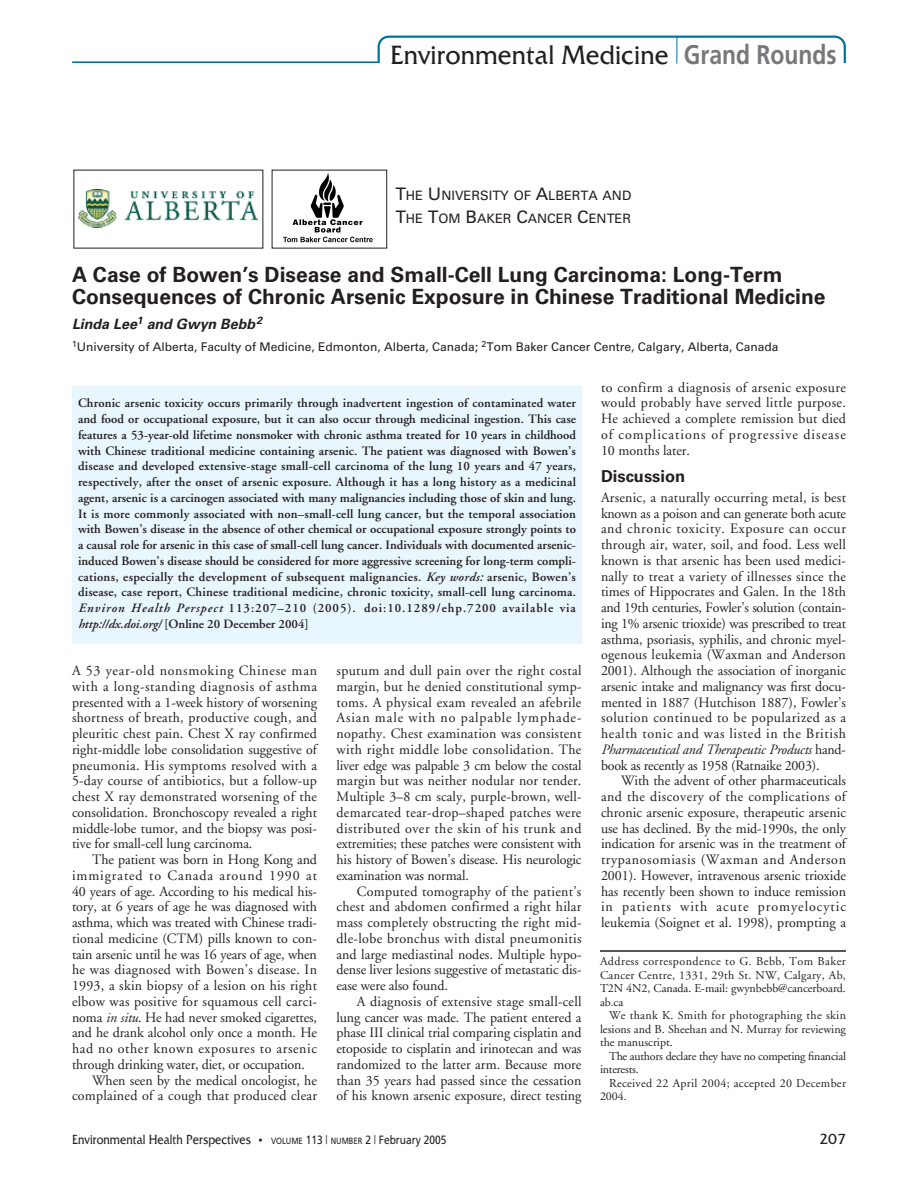
<style>
.page{position:relative;width:918px;height:1188px;background:#fff}
.page>*{position:absolute;margin:0;border:0;box-sizing:border-box;transform-origin:0 0}
.t1{font:27px "Friz Quadrata IT Cby BT";color:#231f20;scale:.95 1}
.t2{font:700 21px/22.5px "Univers";color:#231f20}
.t3{font:700 16.5px "Univers";color:#231f20}
.t4{font:15px "Friz Quadrata IT Cby BT";color:#231f20}
.t5{font:14.25px/15.8px "Adobe Garamond";letter-spacing:-.005em;color:#231f20;text-align:justify}
.t6{font:14.25px "Adobe Garamond";letter-spacing:.02em;color:#231f20}
.t7{font:14.25px "Adobe Garamond";letter-spacing:.025em;color:#231f20}
.t8{font:14.25px "Adobe Garamond";letter-spacing:.015em;color:#231f20}
.t9{font:14.25px "Adobe Garamond";letter-spacing:.045em;color:#231f20}
.t10{font:14.25px "Adobe Garamond";letter-spacing:.065em;color:#231f20}
.t11{font:italic 700 14.25px "Univers";color:#231f20}
.t12{font:13.5px "Friz Quadrata IT Cby BT";color:#231f20;scale:.85 1}
.t13{font:12.9px/22.5px "Univers";color:#231f20}
.t14{font:600 12.75px/15.8px "Adobe Garamond";letter-spacing:.075em;color:#231f20;text-align:justify}
.t15{font:12px/13.5px "Adobe Garamond";color:#231f20;text-align:justify}
.t16{font:12px "Univers";color:#231f20}
.t17{font:12px/13.5px "Adobe Garamond";letter-spacing:-.02em;color:#231f20}
.t18{font:12px/13.5px "Adobe Garamond";letter-spacing:.025em;color:#231f20}
.s1{font-family:"Frutiger";font-weight:700;color:#76787b}
.s2{font-size:17.25px}
.s3{font-style:italic}
.s4{font-size:10.5px}
.s5{font-family:"Frutiger";font-size:9px}
.s6{font-family:"Frutiger";font-size:12px}
.s7{font-family:"Frutiger";font-weight:300;font-size:12px}
</style>
<div class="page">
<hr style="left:600px;top:950px;width:246px;height:2px;background:#231f20">
<div style="left:72px;top:386px;width:510px;height:258px;background:#e8f6fd"></div>
<img style="left:283px;top:173px;width:90px;height:70px">
<img style="left:79px;top:190px;width:178px;height:37px">
<hr style="left:72px;top:61px;width:550px;height:3px;background:#0074a1">
<svg style="left:378px;top:36px;width:468px;height:28px"></svg>
<h1 class="t1" style="left:390px;top:44px;width:472px">Environmental Medicine <span class="s1">Grand Rounds</span></h1>
<p class="t13" style="left:395px;top:185px;width:237px"><span class="s2">T</span>HE <span class="s2">U</span>NIVERSITY OF <span class="s2">A</span>LBERTA AND<br><span class="s2">T</span>HE <span class="s2">T</span>OM <span class="s2">B</span>AKER <span class="s2">C</span>ANCER <span class="s2">C</span>ENTER</p>
<h2 class="t2" style="left:72px;top:265px;width:755px">A Case of Bowen’s Disease and Small-Cell Lung Carcinoma: Long-Term<br>Consequences of Chronic Arsenic Exposure in Chinese Traditional Medicine</h2>
<p class="t11" style="left:72px;top:318px;width:194px">Linda Lee<sup>1</sup> and Gwyn Bebb<sup>2</sup></p>
<p class="t16" style="left:72px;top:343px;width:708px"><sup>1</sup>University of Alberta, Faculty of Medicine, Edmonton, Alberta, Canada; <sup>2</sup>Tom Baker Cancer Centre, Calgary, Alberta, Canada</p>
<p class="t14" style="left:78px;top:397px;width:500px">Chronic arsenic toxicity occurs primarily through inadvertent ingestion of contaminated water and food or occupational exposure, but it can also occur through medicinal ingestion. This case features a 53-year-old lifetime nonsmoker with chronic asthma treated for 10 years in childhood with Chinese traditional medicine containing arsenic. The patient was diagnosed with Bowen’s disease and developed extensive-stage small-cell carcinoma of the lung 10 years and 47 years, respectively, after the onset of arsenic exposure. Although it has a long history as a medicinal agent, arsenic is a carcinogen associated with many malignancies including those of skin and lung.<br>It is more commonly associated with non–small-cell lung cancer, but the temporal association with Bowen’s disease in the absence of other chemical or occupational exposure strongly points to a causal role for arsenic in this case of small-cell lung cancer. Individuals with documented arsenic&shy;induced Bowen’s disease should be considered for more aggressive screening for long-term compli&shy;cations, especially the development of subsequent malignancies. <span class="s3">Key words:</span> arsenic, Bowen’s disease, case report, Chinese traditional medicine, chronic toxicity, small-cell lung carcinoma.<br><span class="s3">Environ Health Perspect</span> 113:207–210 (2005). doi:10.1289/ehp.7200 available via <span class="s3">http://dx.doi.org/</span> [Online 20 December 2004]</p>
<p class="t5" style="left:72px;top:664px;width:247px">A 53 year-old nonsmoking Chinese man with a long-standing diagnosis of asthma presented with a 1-week history of worsening shortness of breath, productive cough, and pleuritic chest pain. Chest X ray confirmed right-middle lobe consolidation suggestive of pneumonia. His symptoms resolved with a 5-day course of antibiotics, but a follow-up chest X ray demonstrated worsening of the consolidation. Bronchoscopy revealed a right middle-lobe tumor, and the biopsy was posi&shy;tive for small-cell lung carcinoma.</p>
<p class="t5" style="left:92px;top:853px;width:226px">The patient was born in Hong Kong and</p>
<p class="t10" style="left:72px;top:869px;width:247px">immigrated to Canada around 1990 at</p>
<p class="t5" style="left:72px;top:884px;width:246px">40 years of age. According to his medical his-</p>
<p class="t5" style="left:72px;top:900px;width:246px">tory, at 6 years of age he was diagnosed with</p>
<p class="t5" style="left:72px;top:916px;width:247px">asthma, which was treated with Chinese tradi-</p>
<p class="t5" style="left:72px;top:932px;width:247px">tional medicine (CTM) pills known to con-</p>
<p class="t5" style="left:72px;top:947px;width:246px">tain arsenic until he was 16 years of age, when</p>
<p class="t7" style="left:72px;top:964px;width:247px">he was diagnosed with Bowen’s disease. In</p>
<p class="t8" style="left:72px;top:980px;width:247px">1993, a skin biopsy of a lesion on his right</p>
<p class="t6" style="left:72px;top:996px;width:247px">elbow was positive for squamous cell carci-</p>
<p class="t5" style="left:72px;top:1010px;width:246px">noma <span class="s3">in situ</span>. He had never smoked cigarettes,</p>
<p class="t5" style="left:72px;top:1026px;width:246px">and he drank alcohol only once a month. He</p>
<p class="t9" style="left:72px;top:1043px;width:246px">had no other known exposures to arsenic</p>
<p class="t5" style="left:72px;top:1058px;width:234px">through drinking water, diet, or occupation.</p>
<p class="t5" style="left:92px;top:1073px;width:226px">When seen by the medical oncologist, he</p>
<p class="t6" style="left:72px;top:1090px;width:247px">complained of a cough that produced clear</p>
<p class="t5" style="left:337px;top:664px;width:247px">sputum and dull pain over the right costal margin, but he denied constitutional symp&shy;toms. A physical exam revealed an afebrile Asian male with no palpable lymphade&shy;nopathy. Chest examination was consistent with right middle lobe consolidation. The liver edge was palpable 3 cm below the costal margin but was neither nodular nor tender.<br>Multiple 3–8 cm scaly, purple-brown, well&shy;demarcated tear-drop–shaped patches were distributed over the skin of his trunk and extremities; these patches were consistent with his history of Bowen’s disease. His neurologic examination was normal.</p>
<p class="t5" style="left:337px;top:884px;width:247px;text-indent:20px">Computed tomography of the patient’s chest and abdomen confirmed a right hilar mass completely obstructing the right mid&shy;dle-lobe bronchus with distal pneumonitis and large mediastinal nodes. Multiple hypo&shy;dense liver lesions suggestive of metastatic dis&shy;ease were also found.</p>
<p class="t5" style="left:337px;top:995px;width:247px;text-indent:20px">A diagnosis of extensive stage small-cell lung cancer was made. The patient entered a phase III clinical trial comparing cisplatin and etoposide to cisplatin and irinotecan and was randomized to the latter arm. Because more than 35 years had passed since the cessation of his known arsenic exposure, direct testing</p>
<p class="t5" style="left:601px;top:380px;width:247px">to confirm a diagnosis of arsenic exposure would probably have served little purpose.<br>He achieved a complete remission but died of complications of progressive disease 10 months later.</p>
<p class="t3" style="left:601px;top:470px;width:86px">Discussion</p>
<p class="t5" style="left:601px;top:491px;width:247px">Arsenic, a naturally occurring metal, is best known as a poison and can generate both acute and chronic toxicity. Exposure can occur through air, water, soil, and food. Less well known is that arsenic has been used medici&shy;nally to treat a variety of illnesses since the times of Hippocrates and Galen. In the 18th and 19th centuries, Fowler’s solution (contain&shy;ing 1% arsenic trioxide) was prescribed to treat asthma, psoriasis, syphilis, and chronic myel&shy;ogenous leukemia (Waxman and Anderson 2001). Although the association of inorganic arsenic intake and malignancy was first docu&shy;mented in 1887 (Hutchison 1887), Fowler’s solution continued to be popularized as a health tonic and was listed in the British <span class="s3">Pharmaceutical and Therapeutic Products</span> hand&shy;book as recently as 1958 (Ratnaike 2003).</p>
<p class="t5" style="left:601px;top:774px;width:247px;text-indent:20px">With the advent of other pharmaceuticals and the discovery of the complications of chronic arsenic exposure, therapeutic arsenic use has declined. By the mid-1990s, the only indication for arsenic was in the treatment of trypanosomiasis (Waxman and Anderson 2001). However, intravenous arsenic trioxide has recently been shown to induce remission in patients with acute promyelocytic leukemia (Soignet et al. 1998), prompting a</p>
<p class="t15" style="left:600px;top:956px;width:247px">Address correspondence to G. Bebb, Tom Baker Cancer Centre, 1331, 29th St. NW, Calgary, Ab, T2N 4N2, Canada. E-mail: gwynbebb@cancerboard. ab.ca</p>
<p class="t15" style="left:600px;top:1010px;width:248px;text-indent:9px">We thank K. Smith for photographing the skin lesions and B. Sheehan and N. Murray for reviewing the manuscript.</p>
<p class="t17" style="left:600px;top:1050px;width:247px;text-indent:9px">The authors declare they have no competing financial interests.</p>
<p class="t18" style="left:600px;top:1077px;width:247px;text-indent:9px">Received 22 April 2004; accepted 20 December<br>2004.</p>
<p class="t12" style="left:72px;top:1135px;width:442px">Environmental Health Perspectives <span class="s4">•</span> <span class="s5">VOLUME</span> <span class="s6">113</span> <span class="s7">|</span> <span class="s5">NUMBER</span> <span class="s6">2</span> <span class="s7">|</span> <span class="s6">February 2005</span></p>
<p class="t4" style="left:819px;top:1134px;width:28px">207</p>
</div>
